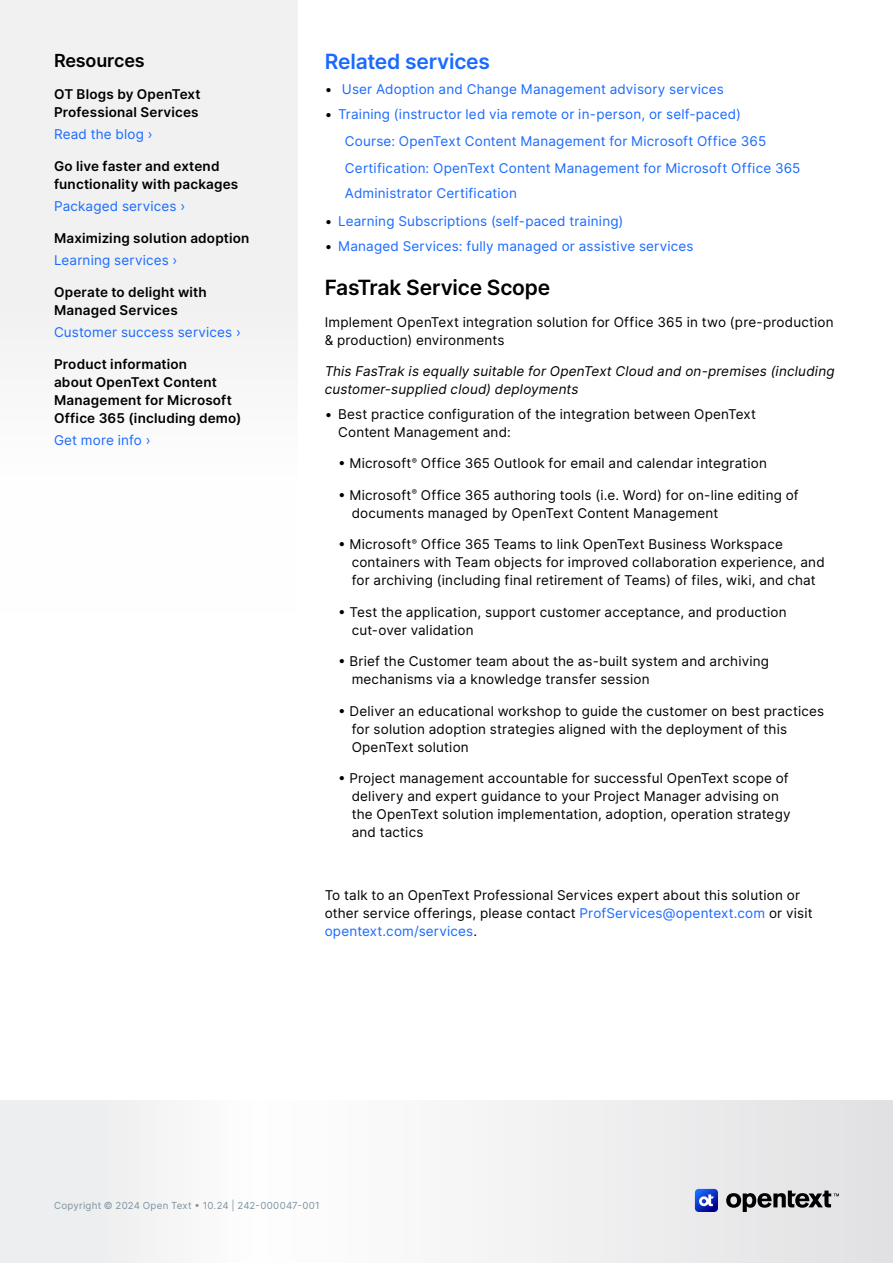
<style>
.page{position:relative;width:893px;height:1263px;background:#fff}
.page>*{position:absolute;margin:0;border:0;box-sizing:border-box;transform-origin:0 0}
.H2_Heading{font:600 21px "Inter";letter-spacing:-.01em;color:#000}
.H2_Heading-2{font:600 21px "Inter";letter-spacing:-.01em;color:#1a6aff}
.H3_Heading{font:600 18px "Inter";letter-spacing:-.01em;color:#000}
.Body{font:13.5px/18px "Inter";letter-spacing:.015em;color:#000}
.Body-2{font:13.5px "Inter";letter-spacing:.015em;color:#1a6aff}
.Body-3{font:600 13.5px/18px "Inter";letter-spacing:.015em;color:#000}
.Body-4{font:italic 13.5px/18px "Inter";letter-spacing:.015em;color:#000}
.t1{font:9.75px "Inter";letter-spacing:.025em;color:#7e929f}
.s1{color:#000}
.s2{color:#1a6aff}
</style>
<div class="page">
<svg style="left:0;top:1101px;width:893px;height:162px"></svg>
<svg style="left:726px;top:1190px;width:113px;height:22px"></svg>
<svg style="left:695px;top:1189px;width:23px;height:23px"></svg>
<div style="left:0;top:0;width:298px;height:352px;background:#f1f1f2"></div>
<h3 class="H3_Heading" style="left:54px;top:47px;width:92px">Resources</h3>
<p class="Body-3" style="left:54px;top:84px;width:148px">OT Blogs by OpenText<br>Professional Services</p>
<p class="Body-2" style="left:54px;top:124px;width:100px">Read the blog ›</p>
<p class="Body-3" style="left:54px;top:156px;width:186px">Go live faster and extend functionality with packages</p>
<p class="Body-2" style="left:54px;top:196px;width:133px">Packaged services ›</p>
<p class="Body-3" style="left:54px;top:228px;width:197px">Maximizing solution adoption</p>
<p class="Body-2" style="left:54px;top:250px;width:125px">Learning services ›</p>
<p class="Body-3" style="left:54px;top:282px;width:154px">Operate to delight with<br>Managed Services</p>
<p class="Body-2" style="left:54px;top:322px;width:188px">Customer success services ›</p>
<p class="Body-3" style="left:54px;top:354px;width:189px">Product information<br>about OpenText Content<br>Management for Microsoft<br>Office 365 (including demo)</p>
<p class="Body-2" style="left:54px;top:430px;width:98px">Get more info ›</p>
<h2 class="H2_Heading-2" style="left:325px;top:46px;width:167px">Related services</h2>
<p class="Body-2" style="left:325px;top:79px;width:401px"><span class="s1">•</span> User Adoption and Change Management advisory services</p>
<p class="Body-2" style="left:325px;top:104px;width:418px"><span class="s1">•</span> Training (instructor led via remote or in-person, or self-paced)</p>
<p class="Body-2" style="left:345px;top:131px;width:423px">Course: OpenText Content Management for Microsoft Office 365</p>
<p class="Body-2" style="left:345px;top:158px;width:457px">Certification: OpenText Content Management for Microsoft Office 365</p>
<p class="Body-2" style="left:345px;top:184px;width:174px">Administrator Certification</p>
<p class="Body-2" style="left:325px;top:211px;width:300px"><span class="s1">•</span> Learning Subscriptions (self-paced training)</p>
<p class="Body-2" style="left:325px;top:236px;width:370px"><span class="s1">•</span> Managed Services: fully managed or assistive services</p>
<h2 class="H2_Heading" style="left:325px;top:272px;width:227px">FasTrak Service Scope</h2>
<p class="Body" style="left:325px;top:312px;width:511px">Implement OpenText integration solution for Office 365 in two (pre-production &amp; production) environments</p>
<p class="Body-4" style="left:325px;top:362px;width:511px">This FasTrak is equally suitable for OpenText Cloud and on-premises (including customer-supplied cloud) deployments</p>
<p class="Body" style="left:338px;top:405px;width:419px;text-indent:-14px">• Best practice configuration of the integration between OpenText<br>Content Management and:</p>
<p class="Body" style="left:338px;top:454px;width:430px">• Microsoft<sup>®</sup> Office 365 Outlook for email and calendar integration</p>
<p class="Body" style="left:352px;top:486px;width:449px;text-indent:-14px">• Microsoft<sup>®</sup> Office 365 authoring tools (i.e. Word) for on-line editing of documents managed by OpenText Content Management</p>
<p class="Body" style="left:352px;top:535px;width:475px;text-indent:-14px">• Microsoft<sup>®</sup> Office 365 Teams to link OpenText Business Workspace containers with Team objects for improved collaboration experience, and for archiving (including final retirement of Teams) of files, wiki, and chat</p>
<p class="Body" style="left:352px;top:603px;width:437px;text-indent:-14px">• Test the application, support customer acceptance, and production cut-over validation</p>
<p class="Body" style="left:352px;top:652px;width:419px;text-indent:-14px">• Brief the Customer team about the as-built system and archiving mechanisms via a knowledge transfer session</p>
<p class="Body" style="left:352px;top:702px;width:474px;text-indent:-14px">• Deliver an educational workshop to guide the customer on best practices for solution adoption strategies aligned with the deployment of this<br>OpenText solution</p>
<p class="Body" style="left:352px;top:769px;width:440px;text-indent:-14px">• Project management accountable for successful OpenText scope of delivery and expert guidance to your Project Manager advising on the OpenText solution implementation, adoption, operation strategy and tactics</p>
<p class="Body" style="left:325px;top:886px;width:489px">To talk to an OpenText Professional Services expert about this solution or other service offerings, please contact <span class="s2">ProfServices@opentext.com</span> or visit <span class="s2">opentext.com/services</span>.</p>
<p class="t1" style="left:54px;top:1198px;width:267px">Copyright © 2024 Open Text • 10.24 | 242-000047-001</p>
</div>
